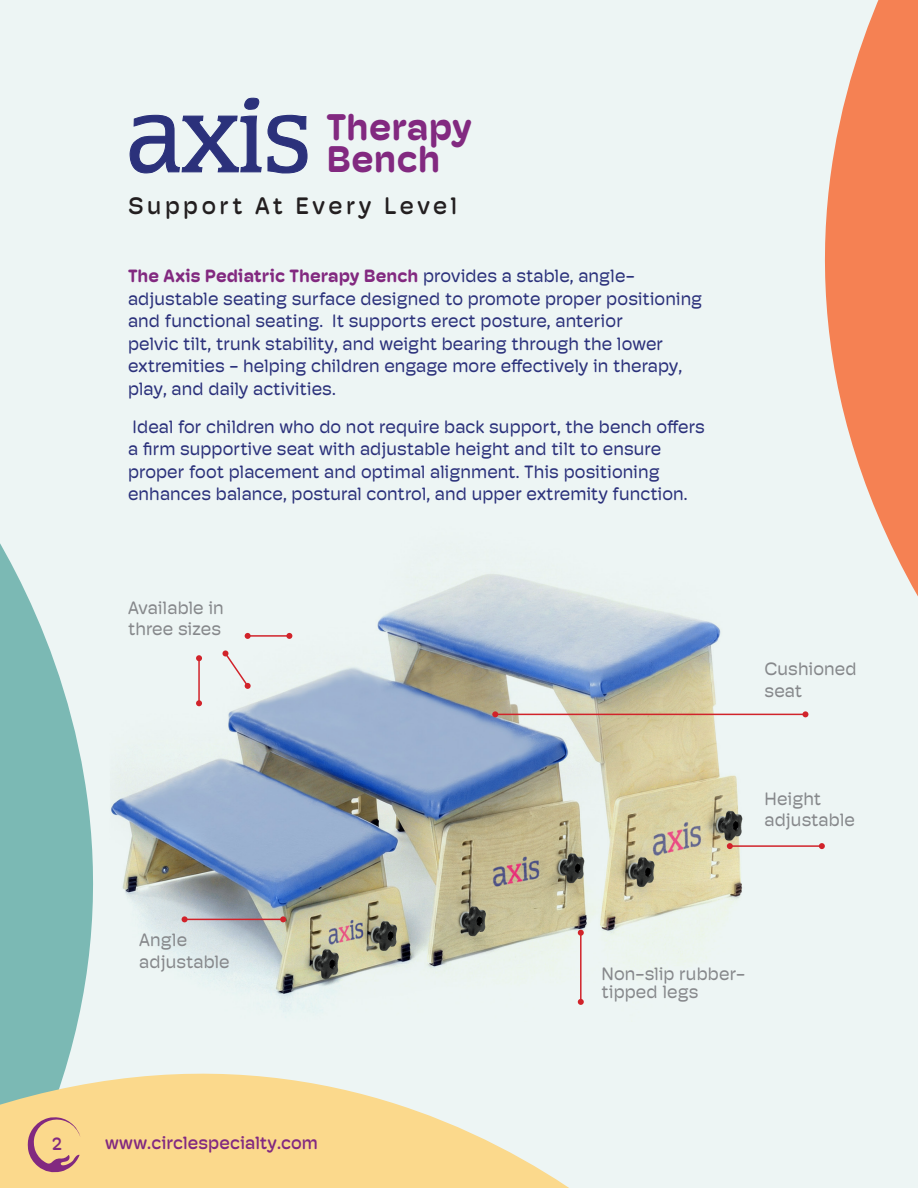
<style>
.page{position:relative;width:918px;height:1188px;background:#edf5f4}
.page>*{position:absolute;margin:0;border:0;box-sizing:border-box;transform-origin:0 0}
.Paragraph_Style_4{font:700 37.5px/32.5px "Hoss Round";letter-spacing:.01em;color:#822980}
.Paragraph_Style_4-2{font:500 24px "Hoss Round";letter-spacing:.145em;color:#231f20}
.Paragraph_Style_4-3{font:18px/22.5px "Hoss Round";letter-spacing:.01em;color:#2b317b}
.Paragraph_Style_4-4{font:18px/21.6px "Hoss Round";letter-spacing:.01em;color:#86888b}
.Paragraph_Style_4-5{font:500 18px "Hoss Round";letter-spacing:.01em;color:#822980}
.s1{font-weight:700;color:#822980}
</style>
<div class="page">
<svg style="left:824px;top:0;width:94px;height:596px;fill:#f58153"></svg>
<svg style="left:0;top:543px;width:49px;height:368px;background:#8ac0bc"></svg>
<img style="left:49px;top:574px;width:745px;height:363px">
<svg style="left:0;top:911px;width:694px;height:277px"></svg>
<hr style="left:730px;top:845px;width:92px;height:2px;background:#d1232a">
<svg style="left:819px;top:843px;width:6px;height:6px"></svg>
<svg style="left:727px;top:843px;width:6px;height:6px"></svg>
<hr style="left:495px;top:714px;width:310px;height:1px;background:#d1232a">
<svg style="left:802px;top:711px;width:6px;height:6px"></svg>
<svg style="left:492px;top:711px;width:6px;height:6px"></svg>
<hr style="left:580px;top:933px;width:2px;height:69px;background:#d1232a">
<svg style="left:578px;top:999px;width:6px;height:6px"></svg>
<svg style="left:578px;top:930px;width:6px;height:6px"></svg>
<hr style="left:185px;top:919px;width:98px;height:1px;background:#d1232a">
<svg style="left:182px;top:916px;width:6px;height:6px"></svg>
<svg style="left:280px;top:916px;width:6px;height:6px"></svg>
<hr style="left:198px;top:658px;width:2px;height:45px;background:#d1232a">
<svg style="left:196px;top:655px;width:6px;height:6px"></svg>
<svg style="left:196px;top:700px;width:6px;height:6px"></svg>
<svg style="left:222px;top:650px;width:29px;height:39px"></svg>
<hr style="left:248px;top:635px;width:41px;height:2px;background:#d1232a">
<svg style="left:245px;top:633px;width:6px;height:6px"></svg>
<svg style="left:286px;top:633px;width:6px;height:6px"></svg>
<svg style="left:129px;top:97px;width:179px;height:77px"></svg>
<svg style="left:28px;top:1117px;width:52px;height:56px;background:#deaf89"></svg>
<p class="Paragraph_Style_4" style="left:326px;top:110px;width:147px">Therapy<br>Bench</p>
<p class="Paragraph_Style_4-2" style="left:128px;top:191px;width:330px">Support At Every Level</p>
<p class="Paragraph_Style_4-3" style="left:128px;top:265px;width:576px"><span class="s1">The Axis Pediatric Therapy Bench</span> provides a stable, angle&shy;adjustable seating surface designed to promote proper positioning and functional seating. It supports erect posture, anterior<br>pelvic tilt, trunk stability, and weight bearing through the lower extremities - helping children engage more effectively in therapy, play, and daily activities.</p>
<p class="Paragraph_Style_4-3" style="left:128px;top:415px;width:578px">Ideal for children who do not require back support, the bench offers a firm supportive seat with adjustable height and tilt to ensure proper foot placement and optimal alignment. This positioning enhances balance, postural control, and upper extremity function.</p>
<p class="Paragraph_Style_4-4" style="left:128px;top:597px;width:97px">Available in three sizes</p>
<p class="Paragraph_Style_4-4" style="left:764px;top:658px;width:94px">Cushioned seat</p>
<p class="Paragraph_Style_4-4" style="left:764px;top:788px;width:92px">Height adjustable</p>
<p class="Paragraph_Style_4-4" style="left:139px;top:929px;width:92px">Angle adjustable</p>
<p class="Paragraph_Style_4-4" style="left:602px;top:964px;width:145px;line-height:18.6px">Non-slip rubber&shy;tipped legs</p>
<p class="Paragraph_Style_4-5" style="left:52px;top:1133px;width:12px">2</p>
<p class="Paragraph_Style_4-5" style="left:105px;top:1132px;width:214px">www.circlespecialty.com</p>
</div>
